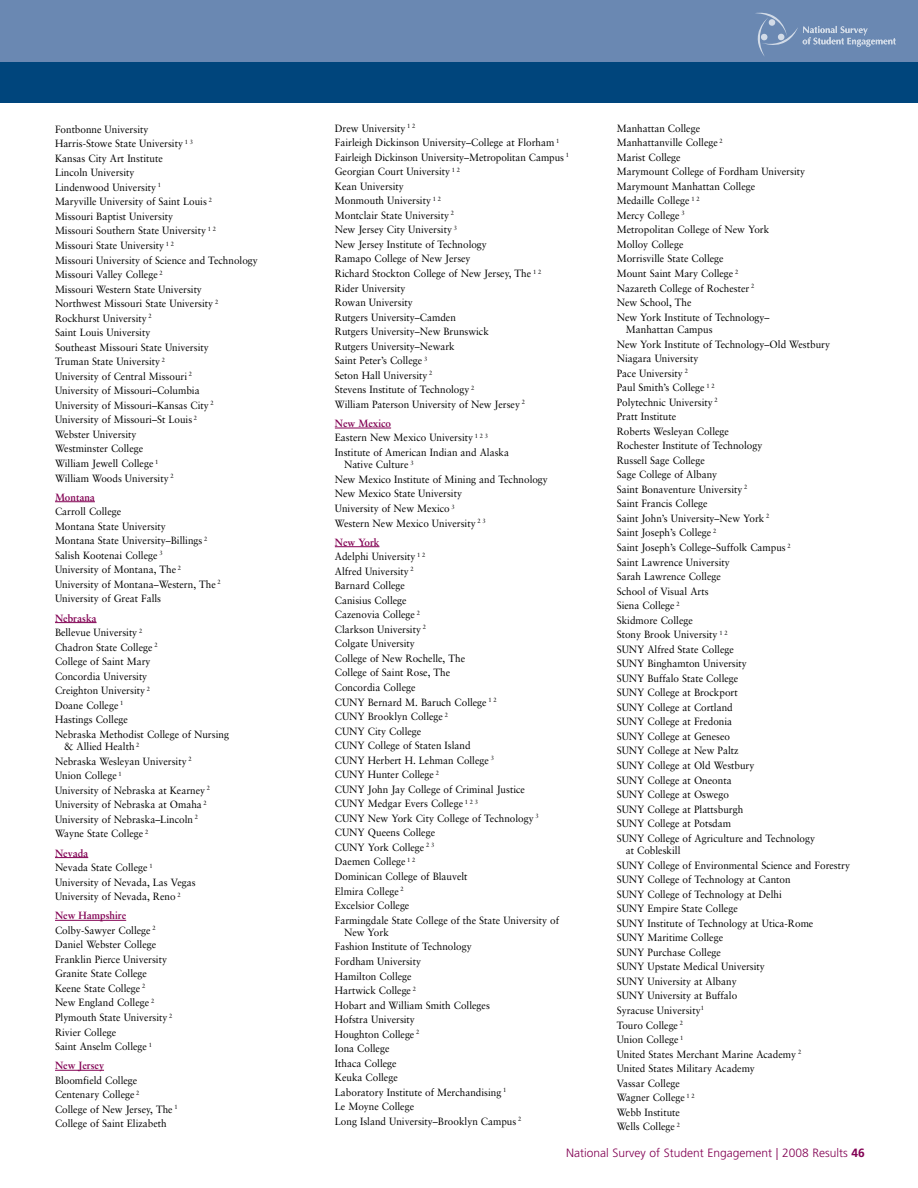
<style>
.page{position:relative;width:918px;height:1188px;background:#fff}
.page>*{position:absolute;margin:0;border:0;box-sizing:border-box;transform-origin:0 0}
.t1{font:300 12px "Frutiger LT";color:#820053}
.t2{font:10.5px/14.5px "Sabon LT";color:#000;scale:.95 1}
.t3{font:700 10.5px "Sabon LT";color:#820053;scale:.95 1}
.s1{font-weight:700;color:#820053}
.s2{font-weight:700}
</style>
<div class="page">
<hr style="left:55px;top:501px;width:40px;height:1px;background:#820053">
<hr style="left:55px;top:622px;width:42px;height:1px;background:#820053">
<hr style="left:55px;top:857px;width:33px;height:1px;background:#820053">
<hr style="left:55px;top:920px;width:71px;height:1px;background:#820053">
<hr style="left:55px;top:1070px;width:49px;height:1px;background:#820053">
<hr style="left:335px;top:428px;width:56px;height:1px;background:#820053">
<hr style="left:335px;top:546px;width:44px;height:1px;background:#820053">
<div style="left:0;top:0;width:918px;height:74px;background:#6a88b2"></div>
<div style="left:0;top:63px;width:918px;height:40px;background:#00457c"></div>
<svg style="left:755px;top:13px;width:141px;height:43px"></svg>
<p class="t2" style="left:55px;top:122px;width:215px">Fontbonne University<br>Harris-Stowe State University <sup>1</sup> <sup>3<br></sup>Kansas City Art Institute<br>Lincoln University<br>Lindenwood University <sup>1<br></sup>Maryville University of Saint Louis <sup>2<br></sup>Missouri Baptist University<br>Missouri Southern State University <sup>1</sup> <sup>2<br></sup>Missouri State University <sup>1</sup> <sup>2<br></sup>Missouri University of Science and Technology<br>Missouri Valley College <sup>2<br></sup>Missouri Western State University<br>Northwest Missouri State University <sup>2<br></sup>Rockhurst University <sup>2<br></sup>Saint Louis University<br>Southeast Missouri State University<br>Truman State University <sup>2<br></sup>University of Central Missouri <sup>2<br></sup>University of Missouri–Columbia<br>University of Missouri–Kansas City <sup>2<br></sup>University of Missouri–St Louis <sup>2<br></sup>Webster University<br>Westminster College<br>William Jewell College <sup>1<br></sup>William Woods University <sup>2</sup></p>
<p class="t3" style="left:55px;top:491px;width:44px">Montana</p>
<p class="t2" style="left:55px;top:504px;width:176px">Carroll College<br>Montana State University<br>Montana State University–Billings <sup>2<br></sup>Salish Kootenai College <sup>3<br></sup>University of Montana, The <sup>2<br></sup>University of Montana–Western, The <sup>2<br></sup>University of Great Falls</p>
<p class="t2" style="left:55px;top:611px;width:185px"><span class="s1">Nebraska<br></span>Bellevue University <sup>2<br></sup>Chadron State College <sup>2<br></sup>College of Saint Mary<br>Concordia University<br>Creighton University <sup>2<br></sup>Doane College <sup>1<br></sup>Hastings College<br>Nebraska Methodist College of Nursing</p>
<p class="t2" style="left:55px;top:739px;width:165px;text-indent:9px">&amp; Allied Health <sup>2<br></sup>Nebraska Wesleyan University <sup>2<br></sup>Union College <sup>1<br></sup>University of Nebraska at Kearney <sup>2<br></sup>University of Nebraska at Omaha <sup>2<br></sup>University of Nebraska–Lincoln <sup>2<br></sup>Wayne State College <sup>2</sup></p>
<p class="t2" style="left:55px;top:846px;width:149px"><span class="s1">Nevada<br></span>Nevada State College <sup>1<br></sup>University of Nevada, Las Vegas<br>University of Nevada, Reno <sup>2</sup></p>
<p class="t2" style="left:55px;top:908px;width:125px"><span class="s1">New Hampshire<br></span>Colby-Sawyer College <sup>2<br></sup>Daniel Webster College<br>Franklin Pierce University<br>Granite State College<br>Keene State College <sup>2<br></sup>New England College <sup>2<br></sup>Plymouth State University <sup>2<br></sup>Rivier College<br>Saint Anselm College <sup>1</sup></p>
<p class="t3" style="left:55px;top:1059px;width:53px">New Jersey</p>
<p class="t2" style="left:55px;top:1073px;width:131px">Bloomfield College<br>Centenary College <sup>2<br></sup>College of New Jersey, The <sup>1<br></sup>College of Saint Elizabeth</p>
<p class="t2" style="left:617px;top:121px;width:200px">Manhattan College<br>Manhattanville College <sup>2<br></sup>Marist College<br>Marymount College of Fordham University<br>Marymount Manhattan College<br>Medaille College <sup>1</sup> <sup>2<br></sup>Mercy College <sup>3<br></sup>Metropolitan College of New York<br>Molloy College<br>Morrisville State College<br>Mount Saint Mary College <sup>2<br></sup>Nazareth College of Rochester <sup>2<br></sup>New School, The<br>New York Institute of Technology–</p>
<p class="t2" style="left:617px;top:322px;width:226px;text-indent:9px">Manhattan Campus<br>New York Institute of Technology–Old Westbury<br>Niagara University<br>Pace University <sup>2<br></sup>Paul Smith’s College <sup>1</sup> <sup>2<br></sup>Polytechnic University <sup>2<br></sup>Pratt Institute<br>Roberts Wesleyan College<br>Rochester Institute of Technology<br>Russell Sage College<br>Sage College of Albany<br>Saint Bonaventure University <sup>2<br></sup>Saint Francis College<br>Saint John’s University–New York <sup>2<br></sup>Saint Joseph’s College <sup>2<br></sup>Saint Joseph’s College–Suffolk Campus <sup>2<br></sup>Saint Lawrence University<br>Sarah Lawrence College<br>School of Visual Arts<br>Siena College <sup>2<br></sup>Skidmore College<br>Stony Brook University <sup>1</sup> <sup>2<br></sup>SUNY Alfred State College<br>SUNY Binghamton University<br>SUNY Buffalo State College<br>SUNY College at Brockport<br>SUNY College at Cortland<br>SUNY College at Fredonia<br>SUNY College at Geneseo<br>SUNY College at New Paltz<br>SUNY College at Old Westbury<br>SUNY College at Oneonta<br>SUNY College at Oswego<br>SUNY College at Plattsburgh<br>SUNY College at Potsdam<br>SUNY College of Agriculture and Technology</p>
<p class="t2" style="left:617px;top:843px;width:247px;text-indent:9px">at Cobleskill<br>SUNY College of Environmental Science and Forestry<br>SUNY College of Technology at Canton<br>SUNY College of Technology at Delhi<br>SUNY Empire State College<br>SUNY Institute of Technology at Utica-Rome<br>SUNY Maritime College<br>SUNY Purchase College<br>SUNY Upstate Medical University<br>SUNY University at Albany<br>SUNY University at Buffalo<br>Syracuse University<sup>1<br></sup>Touro College <sup>2<br></sup>Union College <sup>1<br></sup>United States Merchant Marine Academy <sup>2<br></sup>United States Military Academy<br>Vassar College<br>Wagner College <sup>1</sup> <sup>2<br></sup>Webb Institute<br>Wells College <sup>2</sup></p>
<p class="t1" style="left:566px;top:1146px;width:300px">National Survey of Student Engagement | 2008 Results <span class="s2">46</span></p>
<p class="t2" style="left:335px;top:121px;width:248px">Drew University <sup>1</sup> <sup>2<br></sup>Fairleigh Dickinson University–College at Florham <sup>1<br></sup>Fairleigh Dickinson University–Metropolitan Campus <sup>1<br></sup>Georgian Court University <sup>1</sup> <sup>2<br></sup>Kean University<br>Monmouth University <sup>1</sup> <sup>2<br></sup>Montclair State University <sup>2<br></sup>New Jersey City University <sup>3<br></sup>New Jersey Institute of Technology<br>Ramapo College of New Jersey<br>Richard Stockton College of New Jersey, The <sup>1</sup> <sup>2<br></sup>Rider University<br>Rowan University<br>Rutgers University–Camden<br>Rutgers University–New Brunswick<br>Rutgers University–Newark<br>Saint Peter’s College <sup>3<br></sup>Seton Hall University <sup>2<br></sup>Stevens Institute of Technology <sup>2<br></sup>William Paterson University of New Jersey <sup>2</sup></p>
<p class="t2" style="left:335px;top:416px;width:185px"><span class="s1">New Mexico<br></span>Eastern New Mexico University <sup>1</sup> <sup>2</sup> <sup>3<br></sup>Institute of American Indian and Alaska</p>
<p class="t2" style="left:335px;top:457px;width:226px;text-indent:9px">Native Culture <sup>3<br></sup>New Mexico Institute of Mining and Technology<br>New Mexico State University<br>University of New Mexico <sup>3<br></sup>Western New Mexico University <sup>2</sup> <sup>3</sup></p>
<p class="t2" style="left:335px;top:535px;width:237px"><span class="s1">New York<br></span>Adelphi University <sup>1</sup> <sup>2<br></sup>Alfred University <sup>2<br></sup>Barnard College<br>Canisius College<br>Cazenovia College <sup>2<br></sup>Clarkson University <sup>2<br></sup>Colgate University<br>College of New Rochelle, The<br>College of Saint Rose, The<br>Concordia College<br>CUNY Bernard M. Baruch College <sup>1</sup> <sup>2<br></sup>CUNY Brooklyn College <sup>2<br></sup>CUNY City College<br>CUNY College of Staten Island<br>CUNY Herbert H. Lehman College <sup>3<br></sup>CUNY Hunter College <sup>2<br></sup>CUNY John Jay College of Criminal Justice<br>CUNY Medgar Evers College <sup>1</sup> <sup>2</sup> <sup>3<br></sup>CUNY New York City College of Technology <sup>3<br></sup>CUNY Queens College<br>CUNY York College <sup>2</sup> <sup>3<br></sup>Daemen College <sup>1</sup> <sup>2<br></sup>Dominican College of Blauvelt<br>Elmira College <sup>2<br></sup>Excelsior College<br>Farmingdale State College of the State University of</p>
<p class="t2" style="left:335px;top:925px;width:198px;text-indent:9px">New York<br>Fashion Institute of Technology<br>Fordham University<br>Hamilton College<br>Hartwick College <sup>2<br></sup>Hobart and William Smith Colleges<br>Hofstra University<br>Houghton College <sup>2<br></sup>Iona College<br>Ithaca College<br>Keuka College<br>Laboratory Institute of Merchandising <sup>1<br></sup>Le Moyne College<br>Long Island University–Brooklyn Campus <sup>2</sup></p>
</div>
